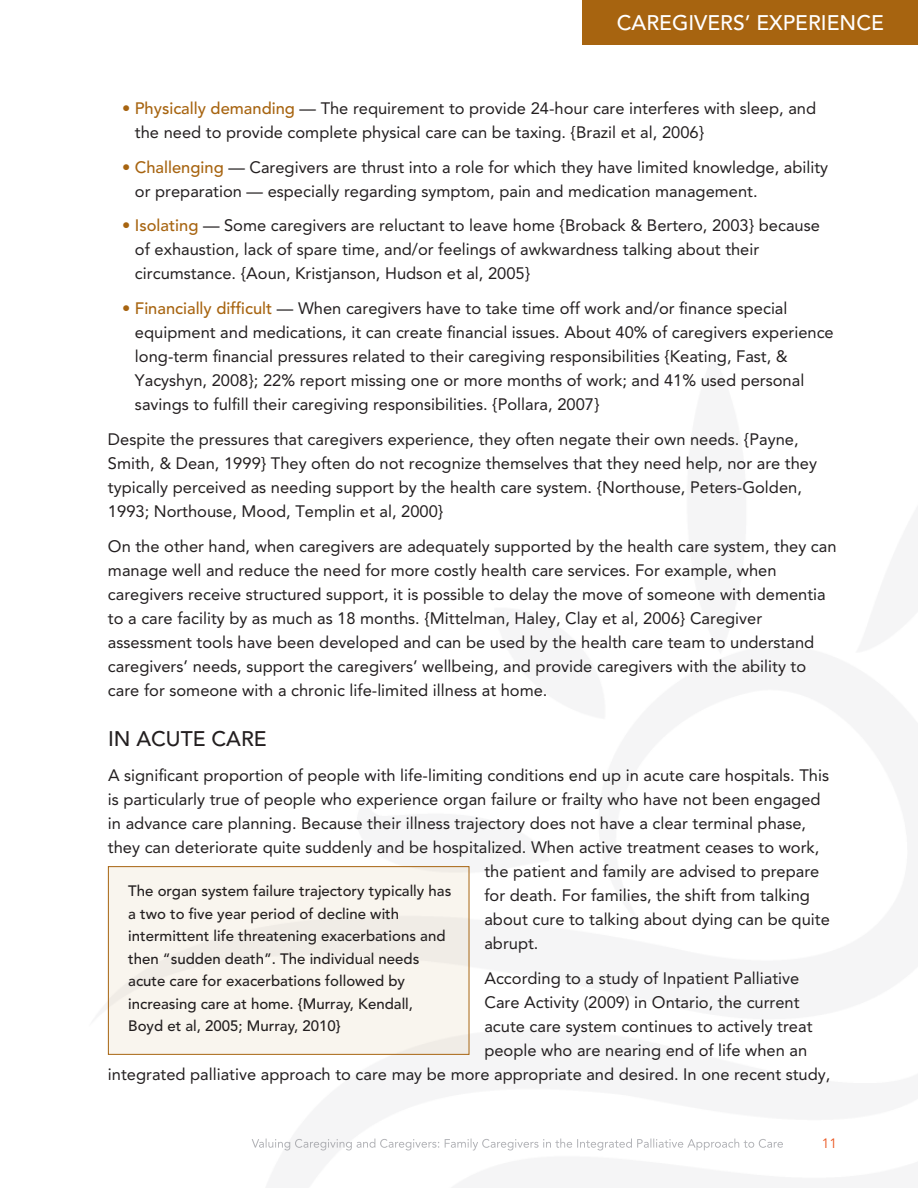
<style>
.page{position:relative;width:918px;height:1188px;background:#fff}
.page>*{position:absolute;margin:0;border:0;box-sizing:border-box;transform-origin:0 0}
.t1{font:500 21px "Avenir LT Std";color:#fff}
.t2{font:500 21px "Avenir LT Std";color:#231f20}
.t3{font:16.5px/24px "Avenir LT Std";color:#231f20}
.t4{font:500 15px/22.5px "Avenir LT Std";color:#231f20}
.t5{font:13.5px "Avenir LT Std";color:#eb5722}
.s1{color:#a76410}
.s2{font-weight:500;color:#a76410}
</style>
<div class="page">
<div style="left:583px;top:0;width:335px;height:44px;background:#a76410"></div>
<img style="left:252px;top:1139px;width:89px;height:11px">
<div style="left:108px;top:866px;width:361px;height:189px;border:1px solid #a76410"></div>
<p class="t1" style="left:617px;top:14px;width:269px">CAREgIVERS’ EXPERIENCE</p>
<p class="t3" style="left:135px;top:97px;width:683px;text-indent:-13px"><span class="s1">•</span> <span class="s2">Physically demanding</span> — the requirement to provide 24-hour care interferes with sleep, and the need to provide complete physical care can be taxing. {Brazil et al, 2006}</p>
<p class="t3" style="left:135px;top:156px;width:695px;text-indent:-13px"><span class="s1">•</span> <span class="s2">Challenging</span> — caregivers are thrust into a role for which they have limited knowledge, ability or preparation — especially regarding symptom, pain and medication management.</p>
<p class="t3" style="left:135px;top:215px;width:687px;text-indent:-13px"><span class="s1">•</span> <span class="s2">Isolating</span> — some caregivers are reluctant to leave home {Broback &amp; Bertero, 2003} because of exhaustion, lack of spare time, and/or feelings of awkwardness talking about their circumstance. {aoun, Kristjanson, hudson et al, 2005}</p>
<p class="t3" style="left:135px;top:298px;width:700px;text-indent:-13px"><span class="s1">•</span> <span class="s2">Financially difficult</span> — When caregivers have to take time off work and/or finance special equipment and medications, it can create financial issues. about 40% of caregivers experience long-term financial pressures related to their caregiving responsibilities {Keating, Fast, &amp; yacyshyn, 2008}; 22% report missing one or more months of work; and 41% used personal savings to fulfill their caregiving responsibilities. {pollara, 2007}</p>
<p class="t3" style="left:108px;top:429px;width:711px">despite the pressures that caregivers experience, they often negate their own needs. {payne, smith, &amp; dean, 1999} they often do not recognize themselves that they need help, nor are they typically perceived as needing support by the health care system. {northouse, peters-golden, 1993; northouse, mood, templin et al, 2000}</p>
<p class="t3" style="left:108px;top:535px;width:730px">on the other hand, when caregivers are adequately supported by the health care system, they can manage well and reduce the need for more costly health care services. For example, when caregivers receive structured support, it is possible to delay the move of someone with dementia to a care facility by as much as 18 months. {mittelman, haley, clay et al, 2006} caregiver assessment tools have been developed and can be used by the health care team to understand caregivers’ needs, support the caregivers’ wellbeing, and provide caregivers with the ability to care for someone with a chronic life-limited illness at home.</p>
<p class="t2" style="left:108px;top:731px;width:160px">IN ACUTE CARE</p>
<p class="t3" style="left:108px;top:765px;width:723px">a significant proportion of people with life-limiting conditions end up in acute care hospitals. this</p>
<p class="t3" style="left:108px;top:789px;width:714px">is particularly true of people who experience organ failure or frailty who have not been engaged</p>
<p class="t3" style="left:108px;top:813px;width:700px">in advance care planning. Because their illness trajectory does not have a clear terminal phase,</p>
<p class="t3" style="left:108px;top:837px;width:713px">they can deteriorate quite suddenly and be hospitalized. When active treatment ceases to work,</p>
<p class="t3" style="left:484px;top:861px;width:337px">the patient and family are advised to prepare</p>
<p class="t3" style="left:484px;top:885px;width:327px">for death. For families, the shift from talking</p>
<p class="t3" style="left:484px;top:909px;width:347px">about cure to talking about dying can be quite</p>
<p class="t3" style="left:484px;top:933px;width:56px">abrupt.</p>
<p class="t3" style="left:484px;top:968px;width:316px">according to a study of inpatient palliative</p>
<p class="t3" style="left:484px;top:992px;width:317px">care activity (2009) in ontario, the current</p>
<p class="t3" style="left:484px;top:1016px;width:330px">acute care system continues to actively treat</p>
<p class="t3" style="left:484px;top:1040px;width:324px">people who are nearing end of life when an</p>
<p class="t3" style="left:108px;top:1064px;width:724px">integrated palliative approach to care may be more appropriate and desired. in one recent study,</p>
<p class="t4" style="left:128px;top:881px;width:325px">The organ system failure trajectory typically has a two to five year period of decline with intermittent life threatening exacerbations and then “sudden death”. The individual needs acute care for exacerbations followed by increasing care at home. {Murray, kendall, Boyd et al, 2005; Murray, 2010}</p>
<p class="t5" style="left:822px;top:1137px;width:17px">11</p>
</div>
